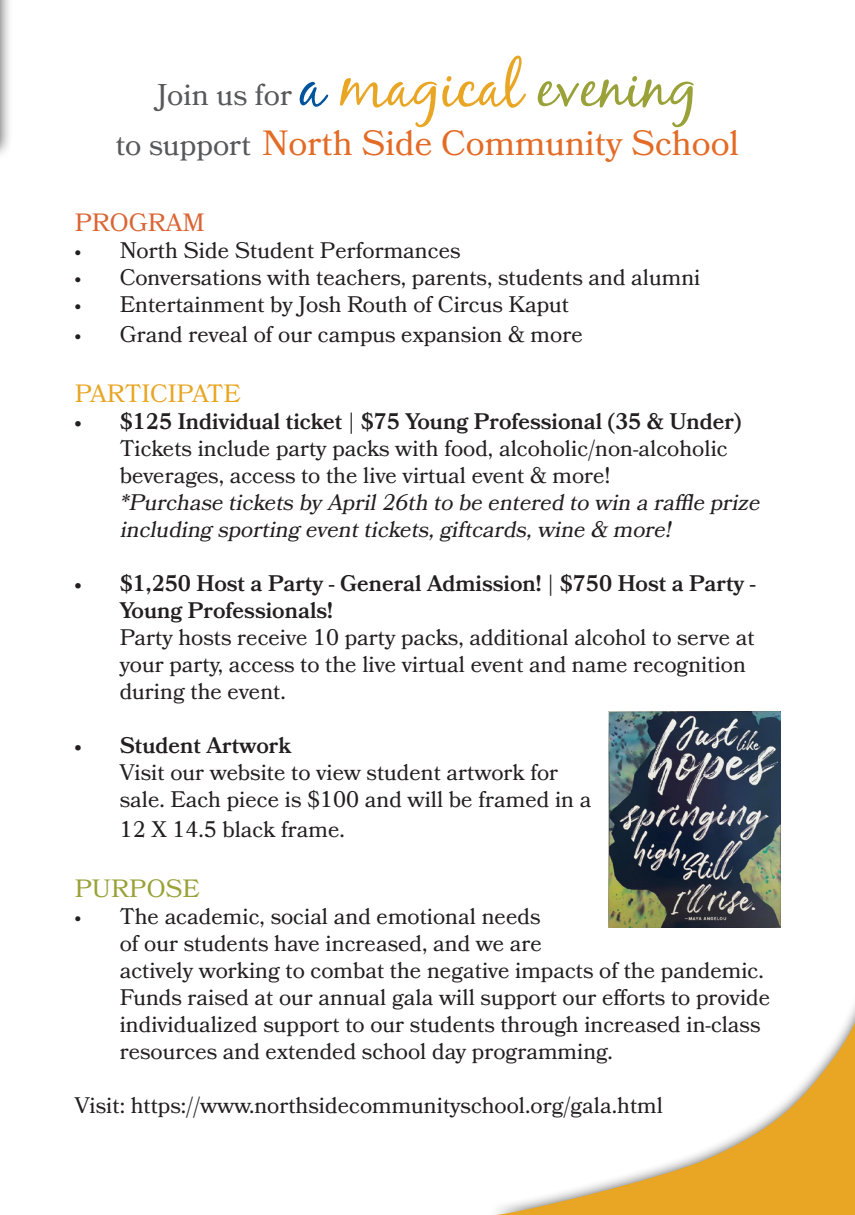
<style>
.page{position:relative;width:855px;height:1215px;background:#fff}
.page>*{position:absolute;margin:0;border:0;box-sizing:border-box;transform-origin:0 0}
.t1{font:35px "Bookmania";color:#e36b26}
.t2{font:30px "Bookmania";color:#57585a}
.t3{font:25px "Bookmania";color:#e8a624}
.t4{font:25px "Bookmania";color:#da6433}
.t5{font:25px "Bookmania";color:#99a138}
.t6{font:22.5px/27px "Bookmania";color:#231f20}
.t7{font:italic 22.5px/27px "Bookmania";color:#231f20}
.s1{font-family:"Black Jack";font-size:60px;color:#00549e}
.s2{font-family:"Black Jack";font-size:60px;color:#e8a624}
.s3{font-family:"Black Jack";font-size:60px;color:#99a138}
.s4{font-size:30px;color:#57585a}
.s5{font-weight:600;font-style:normal}
.s6{font-style:normal}
.s7{font-weight:600}
</style>
<div class="page">
<img style="left:609px;top:711px;width:171px;height:217px">
<div style="left:0;top:0;width:13px;height:163px;background:#231f20;opacity:.75"></div>
<svg style="left:0;top:0;width:1px;height:163px"></svg>
<svg style="left:495px;top:1005px;width:360px;height:210px"></svg>
<p class="t2" style="left:157px;top:78px;width:542px">Join us for <span class="s1">a</span> <span class="s2">magical</span> <span class="s3">evening</span></p>
<p class="t1" style="left:116px;top:123px;width:625px"><span class="s4">to support</span> North Side Community School</p>
<p class="t4" style="left:75px;top:208px;width:132px">PROGRAM</p>
<p class="t6" style="left:75px;top:237px;width:387px">• North Side Student Performances</p>
<p class="t6" style="left:75px;top:264px;width:627px">• Conversations with teachers, parents, students and alumni</p>
<p class="t6" style="left:75px;top:291px;width:496px">• Entertainment by Josh Routh of Circus Kaput</p>
<p class="t6" style="left:75px;top:321px;width:510px">• Grand reveal of our campus expansion &amp; more</p>
<p class="t3" style="left:75px;top:379px;width:168px">PARTICIPATE</p>
<p class="t7" style="left:120px;top:408px;width:648px;text-indent:-45px"><span class="s5">• $125 Individual ticket | $75 Young Professional (35 &amp; Under)<br></span><span class="s6">Tickets include party packs with food, alcoholic/non-alcoholic beverages, access to the live virtual event &amp; more! </span>*PurchaseticketsbyApril26th to beentered to win araffleprize includingsportingeventtickets,giftcards,wine&amp; more!</p>
<p class="t6" style="left:120px;top:570px;width:638px;text-indent:-45px"><span class="s7">• $1,250 Host a Party - General Admission! | $750 Host a Party - Young Professionals!<br></span>Party hosts receive 10 party packs, additional alcohol to serve at your party, access to the live virtual event and name recognition during the event.</p>
<p class="t6" style="left:120px;top:732px;width:473px;text-indent:-45px"><span class="s7">• Student Artwork<br></span>Visit our website to view student artwork for sale. Each piece is $100 and will be framed in a</p>
<p class="t6" style="left:120px;top:816px;width:227px">12 X 14.5 black frame.</p>
<p class="t5" style="left:75px;top:874px;width:127px">PURPOSE</p>
<p class="t6" style="left:120px;top:903px;width:652px;text-indent:-45px">• The academic, social and emotional needs<br>of our students have increased, and we are<br>actively working to combat the negative impacts of the pandemic.<br>Funds raised at our annual gala will support our efforts to provide individualized support to our students through increased in-class resources and extended school day programming.</p>
<p class="t6" style="left:75px;top:1092px;width:590px">Visit: https://www.northsidecommunityschool.org/gala.html</p>
</div>
